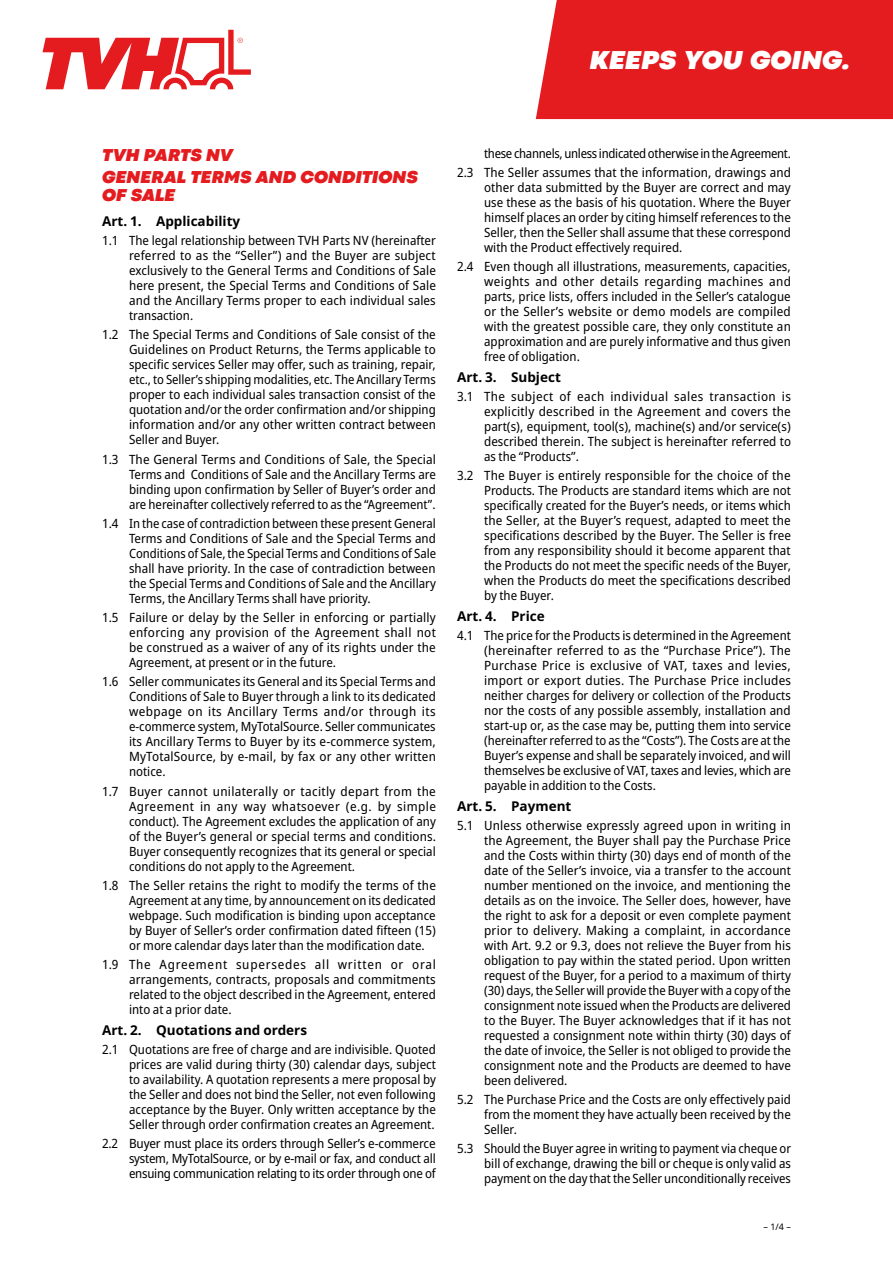
<style>
.page{position:relative;width:893px;height:1263px;background:#fff}
.page>*{position:absolute;margin:0;border:0;box-sizing:border-box;transform-origin:0 0}
.t1{font:italic 900 27px "Codec Pro";letter-spacing:.015em;color:#fff}
.t2{font:italic 900 18px/22.2px "Codec Pro";letter-spacing:.015em;color:#e41b1f}
.t3{font:700 13.5px "Noto Sans";color:#000}
.t4{font:semi-condensed 12.75px/15px "Noto Sans";color:#000;text-align:justify}
.t5{font:semi-condensed 12.75px/19.2px "Noto Sans";letter-spacing:-.02em;color:#000;text-align:right}
.t6{font:9px "Noto Sans";color:#000}
</style>
<div class="page">
<div style="left:536px;top:0;width:357px;height:119px;background:#e41b1f"></div>
<svg style="left:42px;top:29px;width:209px;height:61px"></svg>
<h1 class="t1" style="left:590px;top:39px;width:262px">KEEPS YOU GOING.</h1>
<h2 class="t2" style="left:102px;top:143px;width:317px">TVH PARTS NV<br>GENERAL TERMS AND CONDITIONS</h2>
<h2 class="t2" style="left:102px;top:183px;width:74px">OF SALE</h2>
<p class="t3" style="left:102px;top:211px;width:140px">Art. 1. Applicability</p>
<p class="t4" style="left:129px;top:233px;width:308px;text-indent:-27px">1.1 The legal relationship between TVH Parts NV (hereinafter referred to as the “Seller”) and the Buyer are subject exclusively to the General Terms and Conditions of Sale here present, the Special Terms and Conditions of Sale and the Ancillary Terms proper to each individual sales transaction.</p>
<p class="t4" style="left:129px;top:327px;width:308px;text-indent:-27px">1.2 The Special Terms and Conditions of Sale consist of the Guidelines on Product Returns, the Terms applicable to specific services Seller may offer, such as training, repair, etc., to Seller’s shipping modalities, etc. The Ancillary Terms proper to each individual sales transaction consist of the quotation and/or the order confirmation and/or shipping information and/or any other written contract between Seller and Buyer.</p>
<p class="t4" style="left:129px;top:452px;width:308px;text-indent:-27px">1.3 The General Terms and Conditions of Sale, the Special Terms and Conditions of Sale and the Ancillary Terms are binding upon confirmation by Seller of Buyer’s order and are hereinafter collectively referred to as the “Agreement”.</p>
<p class="t4" style="left:129px;top:516px;width:308px;text-indent:-27px">1.4 In the case of contradiction between these present General Terms and Conditions of Sale and the Special Terms and Conditions of Sale, the Special Terms and Conditions of Sale shall have priority. In the case of contradiction between the Special Terms and Conditions of Sale and the Ancillary Terms, the Ancillary Terms shall have priority.</p>
<p class="t4" style="left:129px;top:610px;width:308px;text-indent:-27px">1.5 Failure or delay by the Seller in enforcing or partially enforcing any provision of the Agreement shall not be construed as a waiver of any of its rights under the Agreement, at present or in the future.</p>
<p class="t4" style="left:129px;top:674px;width:308px;text-indent:-27px">1.6 Seller communicates its General and its Special Terms and Conditions of Sale to Buyer through a link to its dedicated webpage on its Ancillary Terms and/or through its e-commerce system, MyTotalSource. Seller communicates its Ancillary Terms to Buyer by its e-commerce system, MyTotalSource, by e-mail, by fax or any other written notice.</p>
<p class="t4" style="left:129px;top:784px;width:309px;text-indent:-27px">1.7 Buyer cannot unilaterally or tacitly depart from the Agreement in any way whatsoever (e.g. by simple conduct). The Agreement excludes the application of any of the Buyer’s general or special terms and conditions.<br>Buyer consequently recognizes that its general or special conditions do not apply to the Agreement.</p>
<p class="t4" style="left:129px;top:878px;width:308px;text-indent:-27px">1.8 The Seller retains the right to modify the terms of the Agreement at any time, by announcement on its dedicated webpage. Such modification is binding upon acceptance by Buyer of Seller’s order confirmation dated fifteen (15) or more calendar days later than the modification date.</p>
<p class="t4" style="left:129px;top:957px;width:308px;text-indent:-27px">1.9 The Agreement supersedes all written or oral arrangements, contracts, proposals and commitments related to the object described in the Agreement, entered into at a prior date.</p>
<p class="t3" style="left:102px;top:1020px;width:207px">Art. 2. Quotations and orders</p>
<p class="t4" style="left:129px;top:1042px;width:308px;text-indent:-27px">2.1 Quotations are free of charge and are indivisible. Quoted prices are valid during thirty (30) calendar days, subject to availability. A quotation represents a mere proposal by the Seller and does not bind the Seller, not even following acceptance by the Buyer. Only written acceptance by the Seller through order confirmation creates an Agreement.</p>
<p class="t4" style="left:129px;top:1136px;width:308px;text-indent:-27px">2.2 Buyer must place its orders through Seller’s e-commerce system, MyTotalSource, or by e-mail or fax, and conduct all ensuing communication relating to its order through one of</p>
<p class="t5" style="left:457px;top:144px;width:335px">these channels, unless indicated otherwise in the Agreement.<br>2.3 The Seller assumes that the information, drawings and</p>
<p class="t4" style="left:484px;top:180px;width:308px">other data submitted by the Buyer are correct and may use these as the basis of his quotation. Where the Buyer himself places an order by citing himself references to the Seller, then the Seller shall assume that these correspond with the Product effectively required.</p>
<p class="t4" style="left:484px;top:260px;width:308px;text-indent:-27px">2.4 Even though all illustrations, measurements, capacities, weights and other details regarding machines and parts, price lists, offers included in the Seller’s catalogue or the Seller’s website or demo models are compiled with the greatest possible care, they only constitute an approximation and are purely informative and thus given free of obligation.</p>
<p class="t3" style="left:457px;top:367px;width:105px">Art. 3. Subject</p>
<p class="t4" style="left:484px;top:389px;width:308px;text-indent:-27px">3.1 The subject of each individual sales transaction is explicitly described in the Agreement and covers the part(s), equipment, tool(s), machine(s) and/or service(s) described therein. The subject is hereinafter referred to as the “Products”.</p>
<p class="t4" style="left:484px;top:469px;width:308px;text-indent:-27px">3.2 The Buyer is entirely responsible for the choice of the Products. The Products are standard items which are not specifically created for the Buyer’s needs, or items which the Seller, at the Buyer’s request, adapted to meet the specifications described by the Buyer. The Seller is free from any responsibility should it become apparent that the Products do not meet the specific needs of the Buyer, when the Products do meet the specifications described by the Buyer.</p>
<p class="t3" style="left:457px;top:606px;width:89px">Art. 4. Price</p>
<p class="t4" style="left:484px;top:628px;width:308px;text-indent:-27px">4.1 The price for the Products is determined in the Agreement (hereinafter referred to as the “Purchase Price”). The Purchase Price is exclusive of VAT, taxes and levies, import or export duties. The Purchase Price includes neither charges for delivery or collection of the Products nor the costs of any possible assembly, installation and start-up or, as the case may be, putting them into service (hereinafter referred to as the “Costs”). The Costs are at the Buyer’s expense and shall be separately invoiced, and will themselves be exclusive of VAT, taxes and levies, which are payable in addition to the Costs.</p>
<p class="t3" style="left:457px;top:796px;width:116px">Art. 5. Payment</p>
<p class="t4" style="left:484px;top:818px;width:308px;text-indent:-27px">5.1 Unless otherwise expressly agreed upon in writing in the Agreement, the Buyer shall pay the Purchase Price and the Costs within thirty (30) days end of month of the date of the Seller’s invoice, via a transfer to the account number mentioned on the invoice, and mentioning the details as on the invoice. The Seller does, however, have the right to ask for a deposit or even complete payment prior to delivery. Making a complaint, in accordance with Art. 9.2 or 9.3, does not relieve the Buyer from his obligation to pay within the stated period. Upon written request of the Buyer, for a period to a maximum of thirty (30) days, the Seller will provide the Buyer with a copy of the consignment note issued when the Products are delivered to the Buyer. The Buyer acknowledges that if it has not requested a consignment note within thirty (30) days of the date of invoice, the Seller is not obliged to provide the consignment note and the Products are deemed to have been delivered.</p>
<p class="t4" style="left:484px;top:1092px;width:308px;text-indent:-27px">5.2 The Purchase Price and the Costs are only effectively paid from the moment they have actually been received by the Seller.</p>
<p class="t4" style="left:484px;top:1141px;width:308px;text-indent:-27px">5.3 Should the Buyer agree in writing to payment via cheque or bill of exchange, drawing the bill or cheque is only valid as payment on the day that the Seller unconditionally receives</p>
<p class="t6" style="left:764px;top:1220px;width:29px">– 1/4 –</p>
</div>
